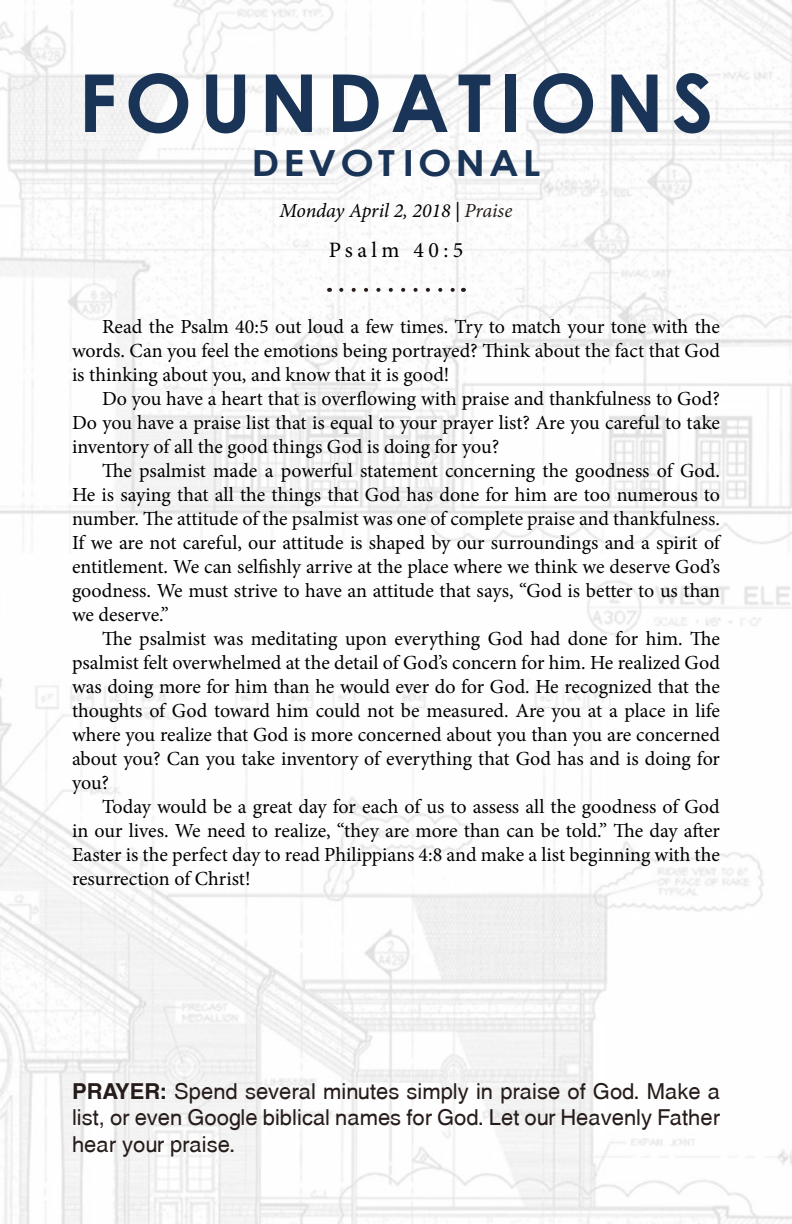
<style>
.page{position:relative;width:792px;height:1224px;background:#fff}
.page>*{position:absolute;margin:0;border:0;box-sizing:border-box;transform-origin:0 0}
.t1{font:700 80px "Century Gothic";letter-spacing:.1em;color:#1a3457}
.t2{font:700 36px "Century Gothic";letter-spacing:.1em;color:#1a3457;scale:1.11 1}
.t3{font:22px/26.4px "Swansea";color:#261c1a;text-align:justify}
.t4{font:22px "Minion Pro";letter-spacing:.2em;color:#000}
.t5{font:20px/24px "Minion Pro";letter-spacing:-.005em;color:#000;text-align:justify}
.t6{font:italic 20px "Minion Pro";letter-spacing:-.005em;color:#000}
.s1{color:#261c1a}
.s2{font-weight:700}
</style>
<div class="page">
<img style="left:0;top:0;width:792px;height:1224px">
<svg style="left:341px;top:288px;width:116px;height:4px"></svg>
<h1 class="t1" style="left:78px;top:42px;width:637px">FOUNDATIONS</h1>
<h2 class="t2" style="left:252px;top:136px;width:262px">DEVOTIONAL</h2>
<p class="t6" style="left:280px;top:197px;width:234px">Monday April 2, 2018 | <span class="s1">Praise</span></p>
<p class="t4" style="left:329px;top:235px;width:136px">Psalm 40:5</p>
<p class="t5" style="left:72px;top:315px;width:650px;text-indent:30px">Read the Psalm 40:5 out loud a few times. Try to match your tone with the words. Can you feel the emotions being portrayed? Think about the fact that God is thinking about you, and know that it is good!</p>
<p class="t5" style="left:72px;top:387px;width:650px;text-indent:30px">Do you have a heart that is overflowing with praise and thankfulness to God?<br>Do you have a praise list that is equal to your prayer list? Are you careful to take inventory of all the good things God is doing for you?</p>
<p class="t5" style="left:72px;top:459px;width:650px;text-indent:30px">The psalmist made a powerful statement concerning the goodness of God.<br>He is saying that all the things that God has done for him are too numerous to number. The attitude of the psalmist was one of complete praise and thankfulness.<br>If we are not careful, our attitude is shaped by our surroundings and a spirit of entitlement. We can selfishly arrive at the place where we think we deserve God’s goodness. We must strive to have an attitude that says, “God is better to us than we deserve.”</p>
<p class="t5" style="left:72px;top:627px;width:650px;text-indent:30px">The psalmist was meditating upon everything God had done for him. The psalmist felt overwhelmed at the detail of God’s concern for him. He realized God was doing more for him than he would ever do for God. He recognized that the thoughts of God toward him could not be measured. Are you at a place in life where you realize that God is more concerned about you than you are concerned about you? Can you take inventory of everything that God has and is doing for you?</p>
<p class="t5" style="left:72px;top:795px;width:649px;text-indent:30px">Today would be a great day for each of us to assess all the goodness of God in our lives. We need to realize, “they are more than can be told.” The day after Easter is the perfect day to read Philippians 4:8 and make a list beginning with the resurrection of Christ!</p>
<p class="t3" style="left:72px;top:1078px;width:650px"><span class="s2">PRAYER:</span> Spend several minutes simply in praise of God. Make a list, or even Google biblical names for God. Let our Heavenly Father hear your praise.</p>
</div>
